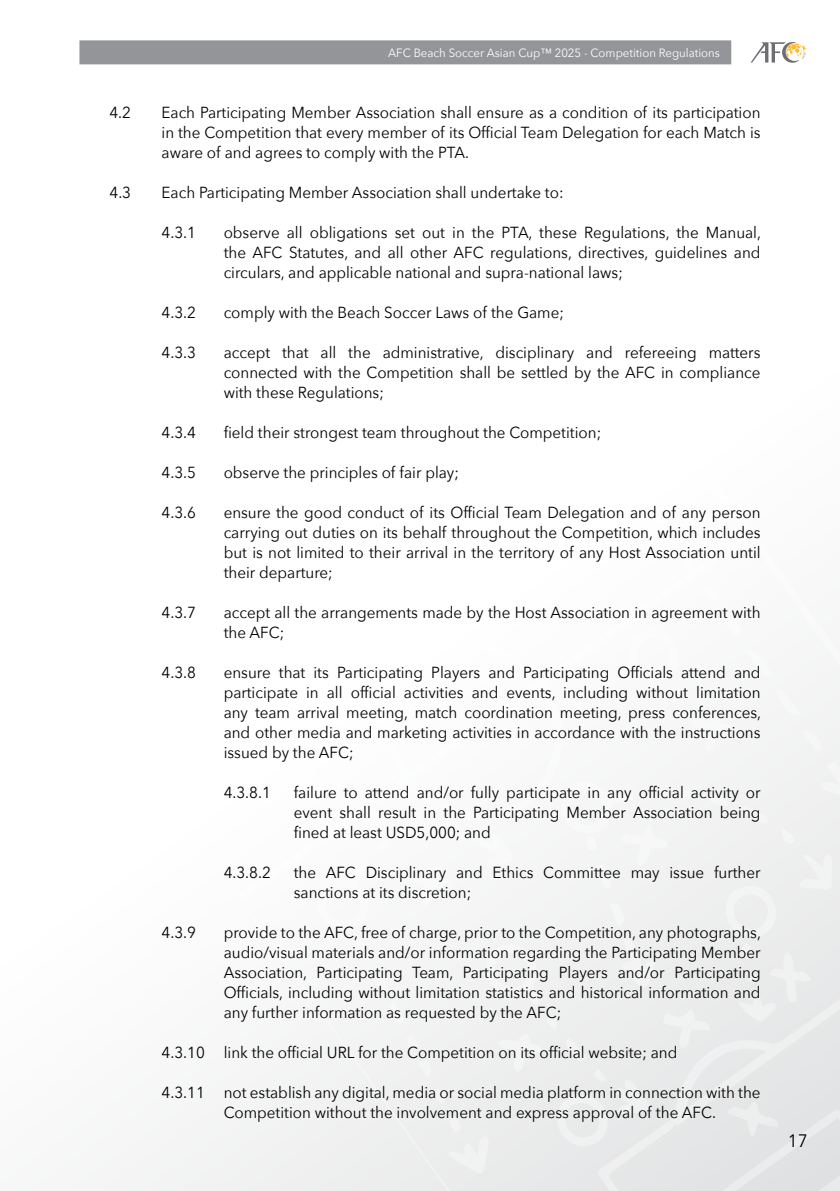
<style>
.page{position:relative;width:840px;height:1191px;background:#fff}
.page>*{position:absolute;margin:0;border:0;box-sizing:border-box;transform-origin:0 0}
.t1{font:18px "Avenir Next";color:#000;scale:.95 1}
.t2{font:16px/20px "Avenir Next";color:#000;text-align:justify;scale:.95 1}
.t3{font:12px "Avenir Next";color:#fff;scale:.95 1}
</style>
<div class="page">
<svg style="left:94px;top:662px;width:745px;height:529px;fill:#f5f6f6"></svg>
<svg style="left:130px;top:692px;width:63px;height:54px"></svg>
<svg style="left:311px;top:709px;width:46px;height:46px"></svg>
<svg style="left:281px;top:768px;width:46px;height:46px"></svg>
<svg style="left:293px;top:662px;width:49px;height:16px"></svg>
<svg style="left:232px;top:689px;width:30px;height:9px"></svg>
<svg style="left:276px;top:692px;width:23px;height:15px"></svg>
<svg style="left:205px;top:694px;width:13px;height:12px"></svg>
<div style="left:484px;top:940px;width:54px;height:65px;background:#f2f2f3"></div>
<svg style="left:624px;top:662px;width:58px;height:22px"></svg>
<div style="left:620px;top:938px;width:35px;height:49px;background:#efeff0"></div>
<div style="left:662px;top:1008px;width:47px;height:41px;background:#ebebec"></div>
<svg style="left:406px;top:865px;width:47px;height:42px"></svg>
<div style="left:688px;top:708px;width:47px;height:44px;background:#f6f6f6"></div>
<svg style="left:479px;top:834px;width:33px;height:32px"></svg>
<svg style="left:744px;top:662px;width:27px;height:14px"></svg>
<svg style="left:774px;top:689px;width:25px;height:28px"></svg>
<svg style="left:434px;top:827px;width:31px;height:13px"></svg>
<svg style="left:741px;top:804px;width:27px;height:20px"></svg>
<div style="left:802px;top:729px;width:37px;height:69px;background:#f1f2f2"></div>
<svg style="left:387px;top:1002px;width:17px;height:21px"></svg>
<svg style="left:609px;top:901px;width:15px;height:25px"></svg>
<svg style="left:355px;top:939px;width:14px;height:22px"></svg>
<svg style="left:373px;top:972px;width:16px;height:20px"></svg>
<svg style="left:399px;top:826px;width:22px;height:17px"></svg>
<svg style="left:779px;top:828px;width:15px;height:15px"></svg>
<svg style="left:710px;top:795px;width:18px;height:11px"></svg>
<div style="left:448px;top:1115px;width:41px;height:59px;background:#eceded"></div>
<div style="left:558px;top:779px;width:110px;height:109px;background:#f4f5f5"></div>
<svg style="left:417px;top:1060px;width:16px;height:17px"></svg>
<svg style="left:432px;top:1088px;width:16px;height:16px"></svg>
<svg style="left:681px;top:789px;width:18px;height:10px"></svg>
<div style="left:497px;top:1015px;width:155px;height:133px;background:#ececed"></div>
<svg style="left:316px;top:840px;width:75px;height:91px"></svg>
<svg style="left:406px;top:1034px;width:14px;height:13px"></svg>
<div style="left:723px;top:854px;width:108px;height:167px;background:#ececed"></div>
<svg style="left:726px;top:1100px;width:52px;height:36px;background:#e6e7e8"></svg>
<svg style="left:750px;top:42px;width:57px;height:21px"></svg>
<div style="left:79px;top:40px;width:651px;height:24px;background:#939598"></div>
<p class="t3" style="left:388px;top:43px;width:350px">AFC Beach Soccer Asian Cup™ 2025 - Competition Regulations</p>
<p class="t2" style="left:109px;top:102px;width:24px">4.2</p>
<p class="t2" style="left:161px;top:102px;width:631px">Each Participating Member Association shall ensure as a condition of its participation in the Competition that every member of its Official Team Delegation for each Match is aware of and agrees to comply with the PTA.</p>
<p class="t2" style="left:109px;top:182px;width:24px">4.3</p>
<p class="t2" style="left:161px;top:182px;width:424px">Each Participating Member Association shall undertake to:</p>
<p class="t2" style="left:161px;top:222px;width:38px">4.3.1</p>
<p class="t2" style="left:223px;top:222px;width:567px">observe all obligations set out in the PTA, these Regulations, the Manual, the AFC Statutes, and all other AFC regulations, directives, guidelines and circulars, and applicable national and supra-national laws;</p>
<p class="t2" style="left:161px;top:302px;width:38px">4.3.2</p>
<p class="t2" style="left:223px;top:302px;width:359px">comply with the Beach Soccer Laws of the Game;</p>
<p class="t2" style="left:161px;top:342px;width:38px">4.3.3</p>
<p class="t2" style="left:223px;top:342px;width:566px">accept that all the administrative, disciplinary and refereeing matters connected with the Competition shall be settled by the AFC in compliance with these Regulations;</p>
<p class="t2" style="left:161px;top:422px;width:38px">4.3.4</p>
<p class="t2" style="left:223px;top:422px;width:398px">field their strongest team throughout the Competition;</p>
<p class="t2" style="left:161px;top:462px;width:38px">4.3.5</p>
<p class="t2" style="left:223px;top:462px;width:249px">observe the principles of fair play;</p>
<p class="t2" style="left:161px;top:502px;width:38px">4.3.6</p>
<p class="t2" style="left:223px;top:502px;width:566px">ensure the good conduct of its Official Team Delegation and of any person carrying out duties on its behalf throughout the Competition, which includes but is not limited to their arrival in the territory of any Host Association until their departure;</p>
<p class="t2" style="left:161px;top:602px;width:38px">4.3.7</p>
<p class="t2" style="left:223px;top:602px;width:566px">accept all the arrangements made by the Host Association in agreement with the AFC;</p>
<p class="t2" style="left:161px;top:662px;width:38px">4.3.8</p>
<p class="t2" style="left:223px;top:662px;width:567px">ensure that its Participating Players and Participating Officials attend and participate in all official activities and events, including without limitation any team arrival meeting, match coordination meeting, press conferences, and other media and marketing activities in accordance with the instructions issued by the AFC;</p>
<p class="t2" style="left:223px;top:782px;width:51px">4.3.8.1</p>
<p class="t2" style="left:293px;top:782px;width:492px">failure to attend and/or fully participate in any official activity or event shall result in the Participating Member Association being fined at least USD5,000; and</p>
<p class="t2" style="left:223px;top:862px;width:51px">4.3.8.2</p>
<p class="t2" style="left:293px;top:862px;width:492px">the AFC Disciplinary and Ethics Committee may issue further sanctions at its discretion;</p>
<p class="t2" style="left:161px;top:922px;width:38px">4.3.9</p>
<p class="t2" style="left:223px;top:922px;width:566px">provide to the AFC, free of charge, prior to the Competition, any photographs, audio/visual materials and/or information regarding the Participating Member Association, Participating Team, Participating Players and/or Participating Officials, including without limitation statistics and historical information and any further information as requested by the AFC;</p>
<p class="t2" style="left:161px;top:1042px;width:544px">4.3.10 link the official URL for the Competition on its official website; and</p>
<p class="t2" style="left:223px;top:1082px;width:566px;text-indent:-62px">4.3.11 not establish any digital, media or social media platform in connection with the<br>Competition without the involvement and express approval of the AFC.</p>
<p class="t1" style="left:787px;top:1125px;width:22px">17</p>
</div>
